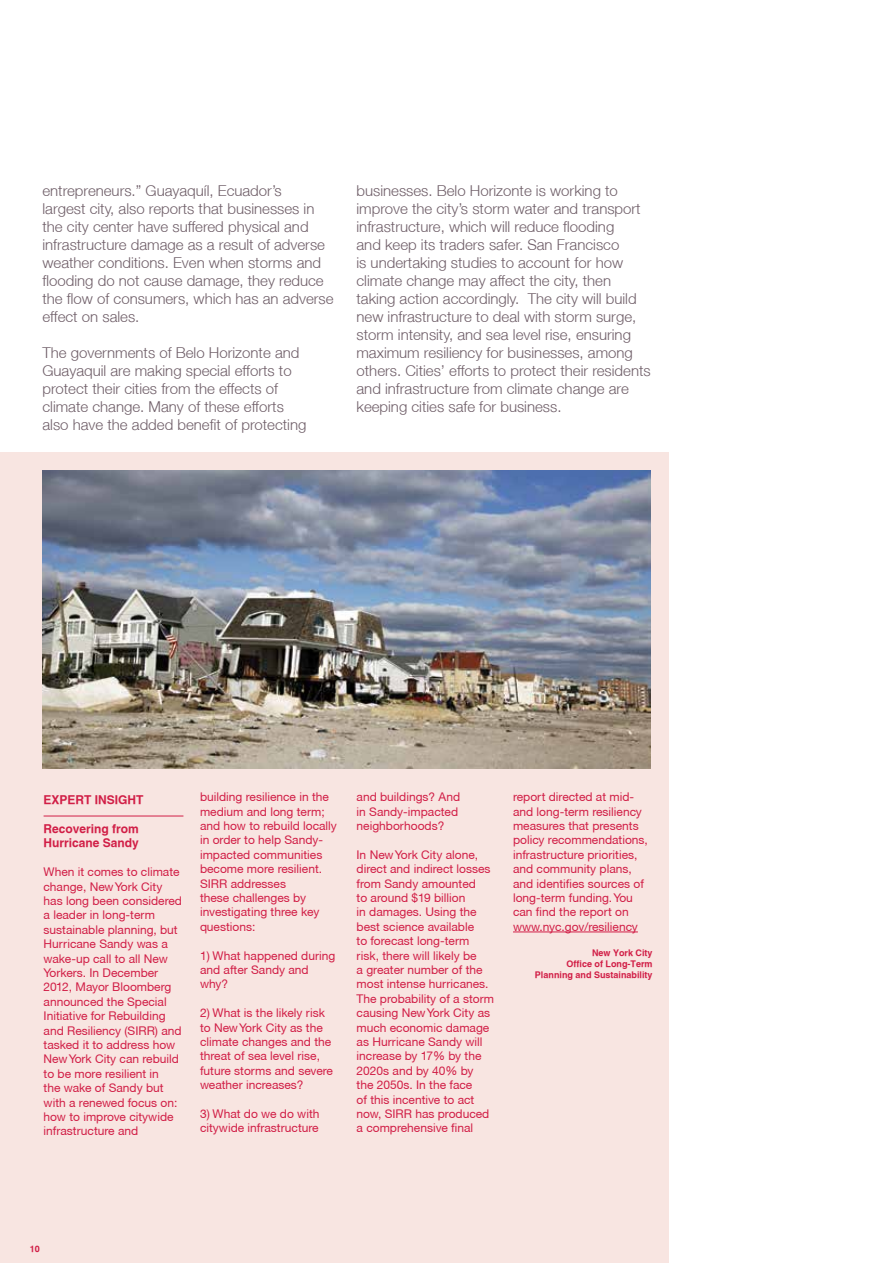
<style>
.page{position:relative;width:893px;height:1263px;background:#fff}
.page>*{position:absolute;margin:0;border:0;box-sizing:border-box;transform-origin:0 0}
.t1{font:300 15px/18px "Helvetica Neue LT";color:#6e5d67}
.t2{font:12px/14.4px "Helvetica Neue CE";color:#d11e46}
.t3{font:700 12px/14.4px "Helv";color:#d11e46}
.t4{font:700 9px/10.8px "Helv";color:#d11e46;text-align:right}
</style>
<div class="page">
<div style="left:0;top:452px;width:668px;height:811px;background:#f8e5e1"></div>
<hr style="left:513px;top:932px;width:125px;height:1px;background:#d11e46">
<hr style="left:44px;top:816px;width:139px;height:1px;background:#d11e46">
<img style="left:42px;top:470px;width:608px;height:298px">
<p class="t1" style="left:42px;top:181px;width:293px">entrepreneurs.” Guayaquíl, Ecuador’s<br>largest city, also reports that businesses in the city center have suffered physical and infrastructure damage as a result of adverse weather conditions. Even when storms and flooding do not cause damage, they reduce the flow of consumers, which has an adverse effect on sales.</p>
<p class="t1" style="left:42px;top:343px;width:265px">The governments of Belo Horizonte and Guayaquil are making special efforts to protect their cities from the effects of climate change. Many of these efforts also have the added benefit of protecting</p>
<p class="t1" style="left:356px;top:181px;width:296px">businesses. Belo Horizonte is working to improve the city’s storm water and transport infrastructure, which will reduce flooding<br>and keep its traders safer. San Francisco<br>is undertaking studies to account for how climate change may affect the city, then taking action accordingly. The city will build new infrastructure to deal with storm surge, storm intensity, and sea level rise, ensuring maximum resiliency for businesses, among others. Cities’ efforts to protect their residents and infrastructure from climate change are keeping cities safe for business.</p>
<p class="t3" style="left:44px;top:792px;width:102px">EXPERT INSIGHT</p>
<p class="t3" style="left:44px;top:821px;width:97px">Recovering from<br>Hurricane Sandy</p>
<p class="t2" style="left:44px;top:865px;width:140px">When it comes to climate change, New York City has long been considered a leader in long-term sustainable planning, but<br>Hurricane Sandy was a wake-up call to all New<br>Yorkers. In December<br>2012, Mayor Bloomberg announced the Special<br>Initiative for Rebuilding and Resiliency (SIRR) and tasked it to address how<br>New York City can rebuild to be more resilient in<br>the wake of Sandy but with a renewed focus on: how to improve citywide infrastructure and</p>
<p class="t2" style="left:200px;top:790px;width:138px">building resilience in the medium and long term; and how to rebuild locally in order to help Sandy&shy;impacted communities become more resilient.<br>SIRR addresses<br>these challenges by investigating three key questions:</p>
<p class="t2" style="left:200px;top:948px;width:137px">1) What happened during and after Sandy and why?</p>
<p class="t2" style="left:200px;top:1006px;width:134px">2) What is the likely risk to New York City as the climate changes and the threat of sea level rise, future storms and severe weather increases?</p>
<p class="t2" style="left:200px;top:1106px;width:121px">3) What do we do with citywide infrastructure</p>
<p class="t2" style="left:357px;top:790px;width:105px">and buildings? And in Sandy-impacted neighborhoods?</p>
<p class="t2" style="left:357px;top:847px;width:139px">In New York City alone, direct and indirect losses from Sandy amounted<br>to around $19 billion<br>in damages. Using the best science available<br>to forecast long-term risk, there will likely be<br>a greater number of the most intense hurricanes.<br>The probability of a storm causing New York City as much economic damage as Hurricane Sandy will increase by 17% by the<br>2020s and by 40% by<br>the 2050s. In the face<br>of this incentive to act now, SIRR has produced a comprehensive final</p>
<p class="t2" style="left:513px;top:790px;width:136px">report directed at mid&shy;and long-term resiliency measures that presents policy recommendations, infrastructure priorities, and community plans, and identifies sources of long-term funding. You can find the report on www.nyc.gov/resiliency</p>
<p class="t4" style="left:535px;top:947px;width:119px">New York City<br>Office of Long-Term<br>Planning and Sustainability</p>
<p class="t4" style="left:30px;top:1244px;width:12px">10</p>
</div>
